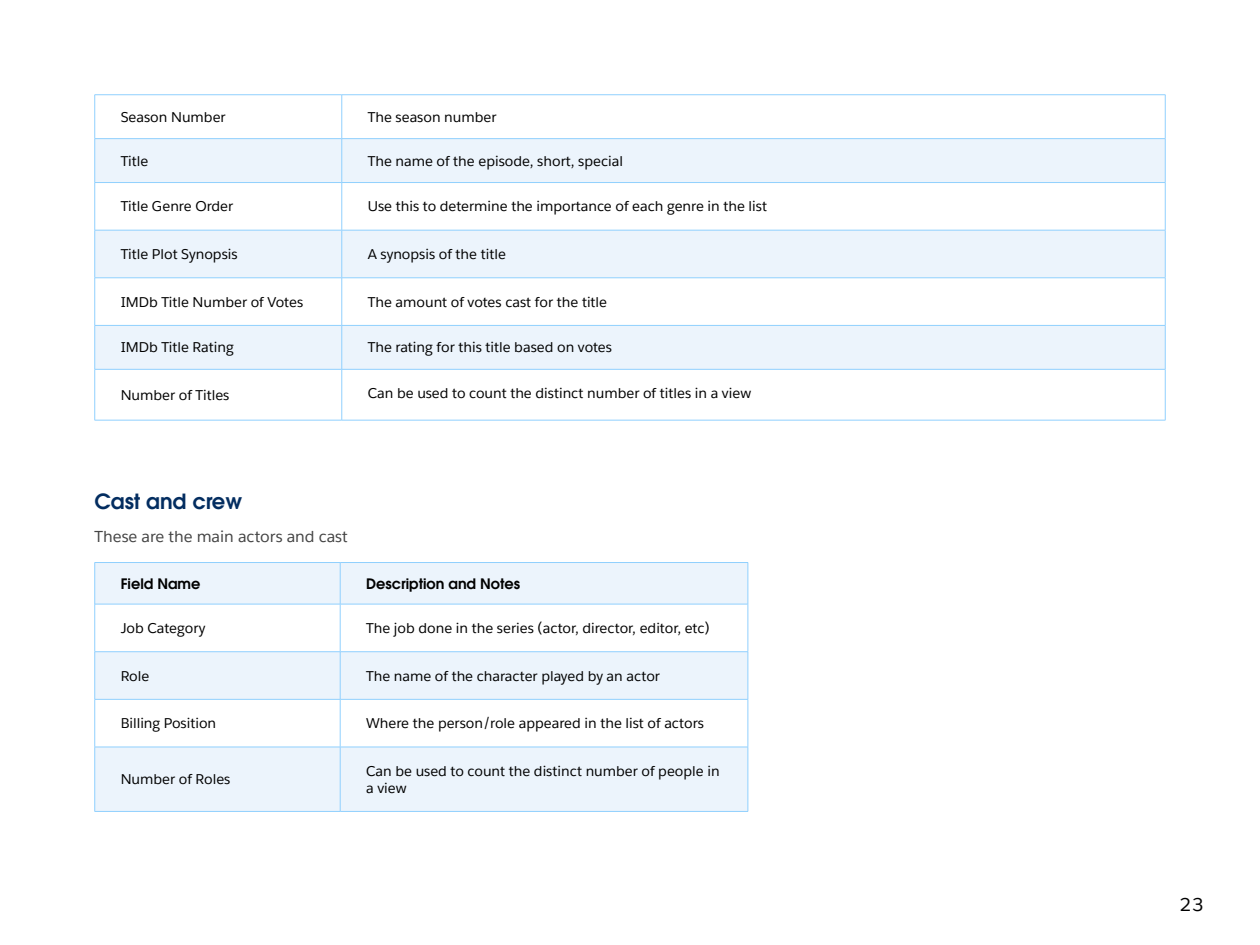
<style>
.page{position:relative;width:1260px;height:945px;background:#fff}
.page>*{position:absolute;margin:0;border:0;box-sizing:border-box;transform-origin:0 0}
.t1{font:21px "Avant Garde For Salesforce Dm";color:#032d60}
.t2{font:18.38px "Salesforce Sans";color:#000}
.t3{font:15.75px "Salesforce Sans";color:#444}
.t4{font:14.44px "Avant Garde For Salesforce Dm";color:#000}
.t5{font:14px/16.8px "Salesforce Sans";color:#000}
</style>
<div class="page">
<svg style="left:96px;top:96px;width:1069px;height:324px"></svg>
<div style="left:96px;top:139px;width:1069px;height:43px;background:#ecf4fc"></div>
<div style="left:96px;top:231px;width:1069px;height:47px;background:#ecf4fc"></div>
<div style="left:96px;top:326px;width:1069px;height:43px;background:#ecf4fc"></div>
<hr style="left:94px;top:95px;width:248px;height:1px;background:#90d0fe">
<hr style="left:95px;top:95px;width:1px;height:43px;background:#90d0fe">
<hr style="left:342px;top:95px;width:824px;height:1px;background:#90d0fe">
<hr style="left:342px;top:95px;width:1px;height:43px;background:#90d0fe">
<hr style="left:1165px;top:95px;width:1px;height:43px;background:#90d0fe">
<hr style="left:94px;top:138px;width:248px;height:1px;background:#90d0fe">
<hr style="left:95px;top:139px;width:1px;height:43px;background:#90d0fe">
<hr style="left:342px;top:138px;width:824px;height:1px;background:#90d0fe">
<hr style="left:342px;top:139px;width:1px;height:43px;background:#90d0fe">
<hr style="left:1165px;top:139px;width:1px;height:43px;background:#90d0fe">
<hr style="left:94px;top:182px;width:248px;height:1px;background:#90d0fe">
<hr style="left:95px;top:183px;width:1px;height:47px;background:#90d0fe">
<hr style="left:342px;top:182px;width:824px;height:1px;background:#90d0fe">
<hr style="left:342px;top:183px;width:1px;height:47px;background:#90d0fe">
<hr style="left:1165px;top:183px;width:1px;height:47px;background:#90d0fe">
<hr style="left:94px;top:230px;width:248px;height:1px;background:#90d0fe">
<hr style="left:95px;top:230px;width:1px;height:48px;background:#90d0fe">
<hr style="left:342px;top:230px;width:824px;height:1px;background:#90d0fe">
<hr style="left:342px;top:230px;width:1px;height:48px;background:#90d0fe">
<hr style="left:1165px;top:230px;width:1px;height:48px;background:#90d0fe">
<hr style="left:94px;top:278px;width:248px;height:1px;background:#90d0fe">
<hr style="left:95px;top:278px;width:1px;height:47px;background:#90d0fe">
<hr style="left:342px;top:278px;width:824px;height:1px;background:#90d0fe">
<hr style="left:342px;top:278px;width:1px;height:47px;background:#90d0fe">
<hr style="left:1165px;top:278px;width:1px;height:47px;background:#90d0fe">
<hr style="left:94px;top:325px;width:248px;height:1px;background:#90d0fe">
<hr style="left:95px;top:326px;width:1px;height:43px;background:#90d0fe">
<hr style="left:342px;top:325px;width:824px;height:1px;background:#90d0fe">
<hr style="left:342px;top:326px;width:1px;height:43px;background:#90d0fe">
<hr style="left:1165px;top:326px;width:1px;height:43px;background:#90d0fe">
<hr style="left:94px;top:369px;width:248px;height:1px;background:#90d0fe">
<hr style="left:95px;top:370px;width:1px;height:50px;background:#90d0fe">
<hr style="left:342px;top:369px;width:824px;height:1px;background:#90d0fe">
<hr style="left:342px;top:370px;width:1px;height:50px;background:#90d0fe">
<hr style="left:1165px;top:370px;width:1px;height:50px;background:#90d0fe">
<hr style="left:94px;top:420px;width:248px;height:1px;background:#90d0fe">
<hr style="left:342px;top:420px;width:824px;height:1px;background:#90d0fe">
<div style="left:96px;top:563px;width:652px;height:41px;background:#ecf4fc"></div>
<svg style="left:96px;top:605px;width:652px;height:142px"></svg>
<div style="left:96px;top:652px;width:652px;height:47px;background:#ecf4fc"></div>
<div style="left:96px;top:748px;width:652px;height:63px;background:#ecf4fc"></div>
<hr style="left:340px;top:563px;width:1px;height:41px;background:#90d0fe">
<hr style="left:95px;top:604px;width:245px;height:1px;background:#90d0fe">
<hr style="left:340px;top:604px;width:408px;height:1px;background:#90d0fe">
<hr style="left:340px;top:604px;width:1px;height:47px;background:#90d0fe">
<hr style="left:95px;top:652px;width:1px;height:47px;background:#90d0fe">
<hr style="left:340px;top:652px;width:1px;height:47px;background:#90d0fe">
<hr style="left:748px;top:652px;width:1px;height:47px;background:#90d0fe">
<hr style="left:94px;top:699px;width:246px;height:1px;background:#90d0fe">
<hr style="left:95px;top:700px;width:1px;height:47px;background:#90d0fe">
<hr style="left:340px;top:699px;width:408px;height:1px;background:#90d0fe">
<hr style="left:340px;top:700px;width:1px;height:47px;background:#90d0fe">
<hr style="left:748px;top:700px;width:1px;height:47px;background:#90d0fe">
<hr style="left:94px;top:747px;width:246px;height:1px;background:#90d0fe">
<hr style="left:95px;top:747px;width:1px;height:64px;background:#90d0fe">
<hr style="left:340px;top:747px;width:408px;height:1px;background:#90d0fe">
<hr style="left:340px;top:747px;width:1px;height:64px;background:#90d0fe">
<hr style="left:748px;top:747px;width:1px;height:64px;background:#90d0fe">
<hr style="left:94px;top:811px;width:246px;height:1px;background:#90d0fe">
<hr style="left:340px;top:811px;width:408px;height:1px;background:#90d0fe">
<hr style="left:94px;top:562px;width:246px;height:1px;background:#90d0fe">
<hr style="left:95px;top:563px;width:1px;height:41px;background:#90d0fe">
<hr style="left:340px;top:562px;width:408px;height:1px;background:#90d0fe">
<hr style="left:748px;top:563px;width:1px;height:41px;background:#90d0fe">
<hr style="left:95px;top:604px;width:1px;height:47px;background:#90d0fe">
<hr style="left:748px;top:604px;width:1px;height:47px;background:#90d0fe">
<hr style="left:94px;top:651px;width:246px;height:1px;background:#90d0fe">
<hr style="left:340px;top:651px;width:408px;height:1px;background:#90d0fe">
<p class="t5" style="left:121px;top:108px;width:106px">Season Number</p>
<p class="t5" style="left:368px;top:108px;width:130px">The season number</p>
<p class="t5" style="left:121px;top:152px;width:29px">Title</p>
<p class="t5" style="left:368px;top:152px;width:257px">The name of the episode, short, special</p>
<p class="t5" style="left:121px;top:198px;width:114px">Title Genre Order</p>
<p class="t5" style="left:368px;top:198px;width:401px">Use this to determine the importance of each genre in the list</p>
<p class="t5" style="left:121px;top:246px;width:118px">Title Plot Synopsis</p>
<p class="t5" style="left:368px;top:246px;width:140px">A synopsis of the title</p>
<p class="t5" style="left:121px;top:293px;width:184px">IMDb Title Number of Votes</p>
<p class="t5" style="left:368px;top:293px;width:241px">The amount of votes cast for the title</p>
<p class="t5" style="left:121px;top:339px;width:115px">IMDb Title Rating</p>
<p class="t5" style="left:368px;top:339px;width:246px">The rating for this title based on votes</p>
<p class="t5" style="left:121px;top:386px;width:110px">Number of Titles</p>
<p class="t5" style="left:368px;top:385px;width:385px">Can be used to count the distinct number of titles in a view</p>
<h1 class="t1" style="left:94px;top:488px;width:149px">Cast and crew</h1>
<p class="t3" style="left:94px;top:526px;width:255px">These are the main actors and cast</p>
<p class="t4" style="left:121px;top:574px;width:81px">Field Name</p>
<p class="t4" style="left:366px;top:574px;width:155px">Description and Notes</p>
<p class="t5" style="left:121px;top:620px;width:86px">Job Category</p>
<p class="t5" style="left:366px;top:620px;width:345px">The job done in the series (actor, director, editor, etc)</p>
<p class="t5" style="left:121px;top:667px;width:30px">Role</p>
<p class="t5" style="left:366px;top:667px;width:295px">The name of the character played by an actor</p>
<p class="t5" style="left:121px;top:715px;width:97px">Billing Position</p>
<p class="t5" style="left:366px;top:715px;width:339px">Where the person/role appeared in the list of actors</p>
<p class="t5" style="left:121px;top:771px;width:111px">Number of Roles</p>
<p class="t5" style="left:366px;top:763px;width:355px">Can be used to count the distinct number of people in a view</p>
<h2 class="t2" style="left:1180px;top:893px;width:25px">23</h2>
</div>
